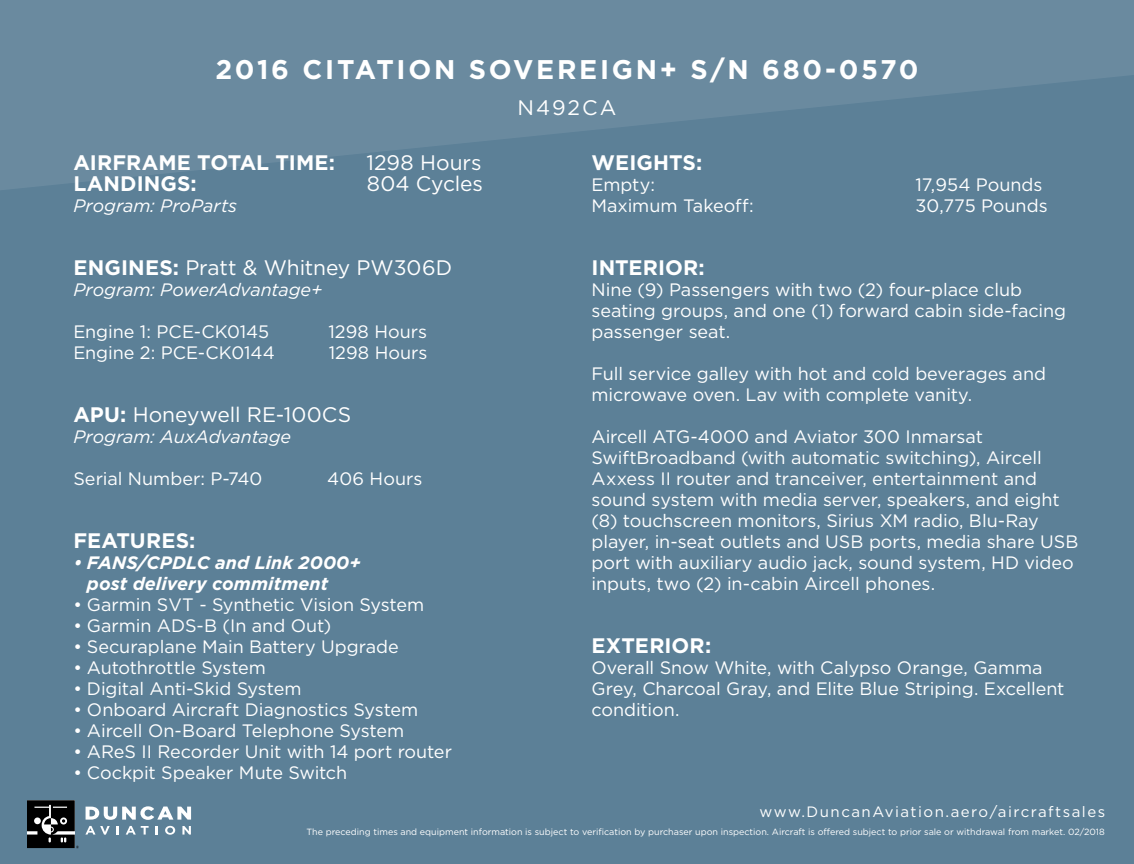
<style>
.page{position:relative;width:1134px;height:864px;background:#5c8097}
.page>*{position:absolute;margin:0;border:0;box-sizing:border-box;transform-origin:0 0}
.t1{font:700 27px "Gotham";letter-spacing:.1em;color:#fff}
.t2{font:21px "Gotham";color:#fff}
.t3{font:700 21px "Gotham";letter-spacing:.005em;color:#fff}
.t4{font:18px/21px "Gotham";letter-spacing:-.005em;color:#fff}
.t5{font:italic 18px "Gotham";letter-spacing:-.005em;color:#fff}
.t6{font:italic 700 18px/21px "Gotham";letter-spacing:.005em;color:#fff}
.t7{font:15px "Gotham";letter-spacing:.1em;color:#fff}
.t8{font:9px "Gotham";color:#fff}
.s1{font-weight:700}
</style>
<div class="page">
<svg style="left:0;top:0;width:1134px;height:190px;fill:#6a8a9f"></svg>
<svg style="left:86px;top:806px;width:105px;height:14px"></svg>
<svg style="left:85px;top:826px;width:25px;height:9px"></svg>
<svg style="left:117px;top:826px;width:2px;height:9px"></svg>
<svg style="left:126px;top:826px;width:23px;height:9px"></svg>
<svg style="left:156px;top:826px;width:2px;height:9px"></svg>
<svg style="left:165px;top:826px;width:10px;height:9px"></svg>
<svg style="left:182px;top:826px;width:9px;height:9px"></svg>
<svg style="left:27px;top:800px;width:52px;height:48px;background:#313436"></svg>
<h1 class="t1" style="left:215px;top:51px;width:705px">2016 CITATION SOVEREIGN+ S/N 680-0570</h1>
<p class="t2" style="left:517px;top:94px;width:101px">N492CA</p>
<p class="t3" style="left:73px;top:148px;width:263px">AIRFRAME TOTAL TIME:</p>
<p class="t2" style="left:367px;top:149px;width:116px">1298 Hours</p>
<p class="t3" style="left:73px;top:169px;width:125px">LANDINGS:</p>
<p class="t2" style="left:367px;top:170px;width:118px">804 Cycles</p>
<p class="t5" style="left:73px;top:194px;width:165px">Program: ProParts</p>
<p class="t2" style="left:73px;top:254px;width:380px"><span class="s1">ENGINES:</span> Pratt &amp; Whitney PW306D</p>
<p class="t5" style="left:73px;top:278px;width:250px">Program: PowerAdvantage+</p>
<p class="t4" style="left:73px;top:320px;width:197px">Engine 1: PCE-CK0145</p>
<p class="t4" style="left:329px;top:320px;width:100px">1298 Hours</p>
<p class="t4" style="left:73px;top:341px;width:203px">Engine 2: PCE-CK0144</p>
<p class="t4" style="left:329px;top:341px;width:100px">1298 Hours</p>
<p class="t2" style="left:73px;top:401px;width:279px"><span class="s1">APU:</span> Honeywell RE-100CS</p>
<p class="t5" style="left:73px;top:425px;width:219px">Program: AuxAdvantage</p>
<p class="t4" style="left:73px;top:467px;width:191px">Serial Number: P-740</p>
<p class="t4" style="left:327px;top:467px;width:97px">406 Hours</p>
<p class="t3" style="left:73px;top:526px;width:123px">FEATURES:</p>
<p class="t6" style="left:87px;top:552px;width:276px;text-indent:-14px">• FANS/CPDLC and Link 2000+ post delivery commitment</p>
<p class="t4" style="left:73px;top:593px;width:352px">• Garmin SVT - Synthetic Vision System</p>
<p class="t4" style="left:73px;top:614px;width:259px">• Garmin ADS-B (In and Out)</p>
<p class="t4" style="left:73px;top:635px;width:327px">• Securaplane Main Battery Upgrade</p>
<p class="t4" style="left:73px;top:656px;width:194px">• Autothrottle System</p>
<p class="t4" style="left:73px;top:677px;width:230px">• Digital Anti-Skid System</p>
<p class="t4" style="left:73px;top:698px;width:346px">• Onboard Aircraft Diagnostics System</p>
<p class="t4" style="left:73px;top:719px;width:332px">• Aircell On-Board Telephone System</p>
<p class="t4" style="left:73px;top:740px;width:380px">• AReS II Recorder Unit with 14 port router</p>
<p class="t4" style="left:73px;top:761px;width:275px">• Cockpit Speaker Mute Switch</p>
<p class="t3" style="left:592px;top:148px;width:112px">WEIGHTS:</p>
<p class="t4" style="left:592px;top:173px;width:65px">Empty:</p>
<p class="t4" style="left:916px;top:173px;width:128px">17,954 Pounds</p>
<p class="t4" style="left:592px;top:194px;width:164px">Maximum Takeoff:</p>
<p class="t4" style="left:916px;top:194px;width:134px">30,775 Pounds</p>
<p class="t3" style="left:592px;top:253px;width:115px">INTERIOR:</p>
<p class="t4" style="left:592px;top:278px;width:476px">Nine (9) Passengers with two (2) four-place club seating groups, and one (1) forward cabin side-facing passenger seat.</p>
<p class="t4" style="left:592px;top:362px;width:456px">Full service galley with hot and cold beverages and microwave oven. Lav with complete vanity.</p>
<p class="t4" style="left:592px;top:425px;width:488px">Aircell ATG-4000 and Aviator 300 Inmarsat SwiftBroadband (with automatic switching), Aircell Axxess II router and tranceiver, entertainment and sound system with media server, speakers, and eight (8) touchscreen monitors, Sirius XM radio, Blu-Ray player, in-seat outlets and USB ports, media share USB port with auxiliary audio jack, sound system, HD video inputs, two (2) in-cabin Aircell phones.</p>
<p class="t3" style="left:592px;top:631px;width:121px">EXTERIOR:</p>
<p class="t4" style="left:592px;top:656px;width:475px">Overall Snow White, with Calypso Orange, Gamma<br>Grey, Charcoal Gray, and Elite Blue Striping. Excellent condition.</p>
<p class="t7" style="left:760px;top:802px;width:347px">www.DuncanAviation.aero/aircraftsales</p>
<p class="t8" style="left:307px;top:826px;width:800px">The preceding times and equipment information is subject to verification by purchaser upon inspection. Aircraft is offered subject to prior sale or withdrawal from market. 02/2018</p>
</div>
